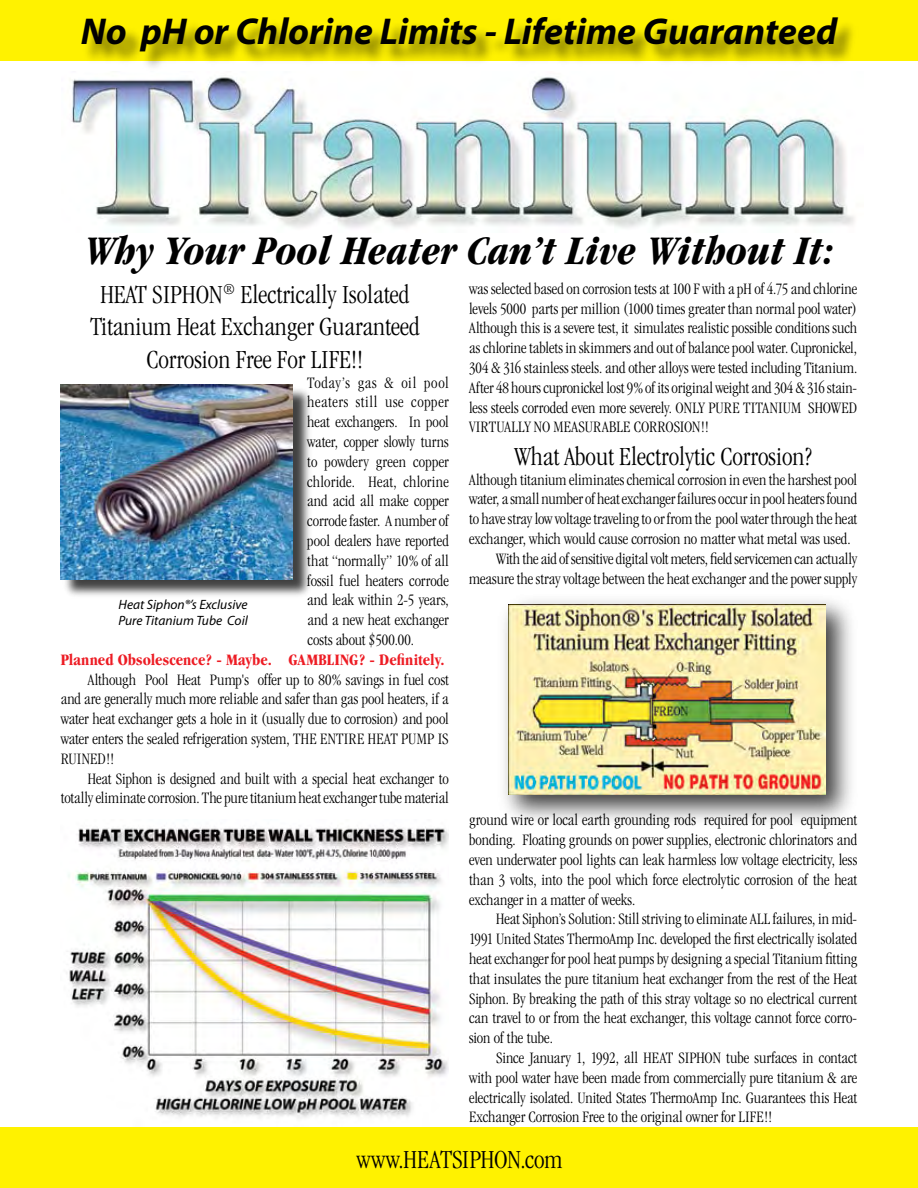
<style>
.page{position:relative;width:918px;height:1188px;background:#fff}
.page>*{position:absolute;margin:0;border:0;box-sizing:border-box;transform-origin:0 0}
.t1{font:italic 700 condensed 42px "Garamond";color:#000}
.t2{font:italic 700 37.5px "Myriad Pro";color:#000}
.t3{font:300 condensed 27px "Garamond";color:#000}
.t4{font:300 condensed 16.5px/19.8px "Garamond";letter-spacing:-.005em;color:#000;text-align:justify}
.t5{font:700 condensed 16.5px "Garamond";letter-spacing:.005em;color:#ed1c24}
.t6{font:italic 13.5px/16.2px "Myriad Pro";color:#000}
</style>
<div class="page">
<div style="left:0;top:0;width:918px;height:60px;background:#fff200"></div>
<div style="left:0;top:1127px;width:918px;height:61px;background:#fff200"></div>
<img style="left:71px;top:77px;width:784px;height:151px">
<div style="left:495px;top:594px;width:363px;height:233px;background:#000;opacity:.75"></div>
<img style="left:509px;top:605px;width:317px;height:190px">
<div style="left:82px;top:17px;width:777px;height:56px;background:#000;opacity:.54"></div>
<img style="left:66px;top:827px;width:383px;height:291px">
<div style="left:62px;top:386px;width:251px;height:214px;background:#000;opacity:.75"></div>
<img style="left:61px;top:385px;width:232px;height:194px">
<h2 class="t2" style="left:81px;top:7px;width:758px">No pH or Chlorine Limits - Lifetime Guaranteed</h2>
<h1 class="t1" style="left:85px;top:226px;width:750px">Why Your Pool Heater Can’t Live Without It:</h1>
<h3 class="t3" style="left:100px;top:280px;width:75px">Heat Siphon</h3>
<h3 class="t3" style="left:223px;top:280px;width:188px"><sup>®</sup> Electrically Isolated</h3>
<h3 class="t3" style="left:90px;top:312px;width:331px">Titanium Heat Exchanger Guaranteed</h3>
<h3 class="t3" style="left:146px;top:345px;width:218px">Corrosion Free For LIFE!!</h3>
<p class="t4" style="left:307px;top:372px;width:143px">Today’s gas &amp; oil pool heaters still use copper heat exchangers. In pool water, copper slowly turns to powdery green copper chloride. Heat, chlorine and acid all make copper corrode faster. A number of pool dealers have reported that “normally” 10% of all fossil fuel heaters corrode and leak within 2-5 years, and a new heat exchanger costs about $500.00.</p>
<p class="t5" style="left:61px;top:650px;width:385px">Planned Obsolescence? - Maybe. GAMBLING? - Definitely.</p>
<p class="t4" style="left:61px;top:669px;width:390px;text-indent:27px">Although Pool Heat Pump's offer up to 80% savings in fuel cost and are generally much more reliable and safer than gas pool heaters, if a water heat exchanger gets a hole in it (usually due to corrosion) and pool water enters the sealed refrigeration system, THE ENTIRE HEAT PUMP IS RUINED!!</p>
<p class="t4" style="left:61px;top:768px;width:390px;text-align:right">Heat Siphon is designed and built with a special heat exchanger to totally eliminate corrosion. The pure titanium heat exchanger tube material</p>
<p class="t4" style="left:469px;top:279px;width:390px">was selected based on corrosion tests at 100 F with a pH of 4.75 and chlorine levels 5000 parts per million (1000 times greater than normal pool water)<br>Although this is a severe test, it simulates realistic possible conditions such as chlorine tablets in skimmers and out of balance pool water. Cupronickel, 304 &amp; 316 stainless steels. and other alloys were tested including Titanium.<br>After 48 hours cupronickel lost 9% of its original weight and 304 &amp; 316 stain&shy;less steels corroded even more severely. ONLY PURE TITANIUM SHOWED VIRTUALLY NO MEASURABLE CORROSION!!</p>
<h3 class="t3" style="left:514px;top:442px;width:299px">What About Electrolytic Corrosion?</h3>
<p class="t4" style="left:469px;top:470px;width:390px">Although titanium eliminates chemical corrosion in even the harshest pool</p>
<p class="t4" style="left:469px;top:489px;width:389px">water, a small number of heat exchanger failures occur in pool heaters found</p>
<p class="t4" style="left:469px;top:509px;width:390px">to have stray low voltage traveling to or from the pool water through the heat</p>
<p class="t4" style="left:469px;top:529px;width:383px">exchanger, which would cause corrosion no matter what metal was used.</p>
<p class="t4" style="left:496px;top:549px;width:363px">With the aid of sensitive digital volt meters, field servicemen can actually</p>
<p class="t4" style="left:469px;top:569px;width:390px">measure the stray voltage between the heat exchanger and the power supply</p>
<p class="t6" style="left:118px;top:596px;width:131px">Heat Siphon®’s Exclusive<br>Pure Titanium Tube Coil</p>
<p class="t4" style="left:469px;top:810px;width:390px">ground wire or local earth grounding rods required for pool equipment bonding. Floating grounds on power supplies, electronic chlorinators and even underwater pool lights can leak harmless low voltage electricity, less than 3 volts, into the pool which force electrolytic corrosion of the heat exchanger in a matter of weeks.</p>
<p class="t4" style="left:469px;top:909px;width:390px;text-indent:27px">Heat Siphon’s Solution: Still striving to eliminate ALL failures, in mid-1991 United States ThermoAmp Inc. developed the first electrically isolated heat exchanger for pool heat pumps by designing a special Titanium fitting that insulates the pure titanium heat exchanger from the rest of the Heat Siphon. By breaking the path of this stray voltage so no electrical current can travel to or from the heat exchanger, this voltage cannot force corro&shy;sion of the tube.</p>
<p class="t4" style="left:469px;top:1048px;width:390px;text-indent:27px">Since January 1, 1992, all HEAT SIPHON tube surfaces in contact with pool water have been made from commercially pure titanium &amp; are electrically isolated. United States ThermoAmp Inc. Guarantees this Heat Exchanger Corrosion Free to the original owner for LIFE!!</p>
<h3 class="t3" style="left:357px;top:1145px;width:207px">www.HEATSIPHON.com</h3>
</div>
